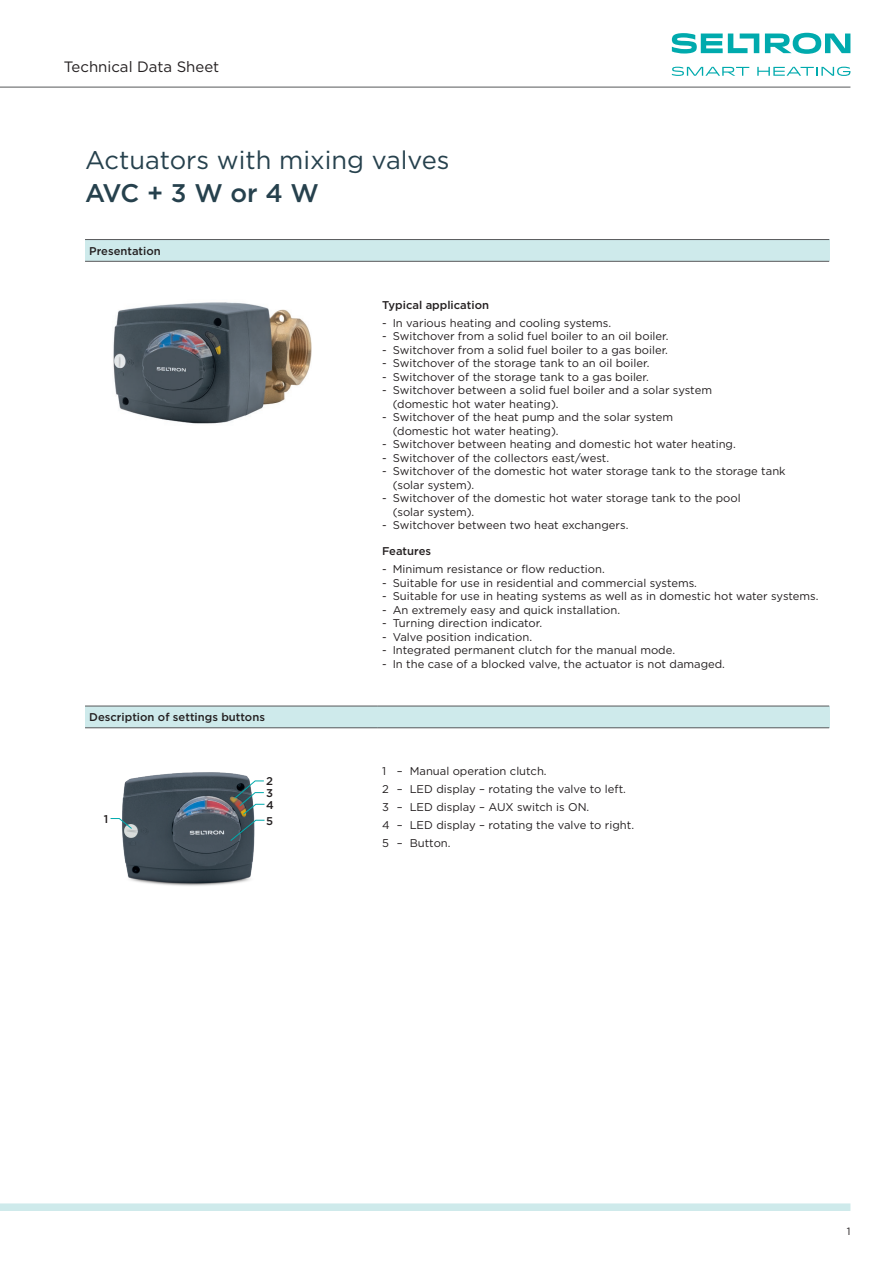
<style>
.page{position:relative;width:893px;height:1263px;background:#fff}
.page>*{position:absolute;margin:0;border:0;box-sizing:border-box;transform-origin:0 0}
.t1{font:25.5px "Gotham";color:#26414d}
.t2{font:500 25.5px "Gotham";color:#26414d}
.t3{font:15px "Gotham";color:#231f20}
.t4{font:11.25px/18px "Gotham";color:#231f20}
.t5{font:500 11.25px/11.7px "Gotham";color:#231f20;text-align:justify}
.t6{font:10.5px "Gotham";color:#231f20}
</style>
<div class="page">
<hr style="left:0;top:87px;width:850px;height:1px;background:#57585a">
<div style="left:0;top:1203px;width:850px;height:8px;background:#ceeaeb"></div>
<svg style="left:765px;top:33px;width:85px;height:21px"></svg>
<svg style="left:672px;top:33px;width:87px;height:21px"></svg>
<svg style="left:672px;top:67px;width:77px;height:9px"></svg>
<svg style="left:757px;top:67px;width:93px;height:9px"></svg>
<div style="left:85px;top:240px;width:744px;height:21px;background:#ceeaeb"></div>
<hr style="left:85px;top:239px;width:744px;height:1px;background:#57585a">
<hr style="left:85px;top:261px;width:744px;height:1px;background:#57585a">
<div style="left:85px;top:706px;width:744px;height:22px;background:#ceeaeb"></div>
<hr style="left:85px;top:706px;width:293px;height:1px;background:#57585a">
<hr style="left:378px;top:706px;width:451px;height:1px;background:#57585a">
<hr style="left:85px;top:727px;width:293px;height:1px;background:#57585a">
<hr style="left:378px;top:727px;width:451px;height:1px;background:#57585a">
<img style="left:122px;top:772px;width:133px;height:114px">
<svg style="left:110px;top:818px;width:23px;height:11px"></svg>
<svg style="left:229px;top:780px;width:36px;height:62px"></svg>
<img style="left:113px;top:302px;width:199px;height:122px">
<h2 class="t3" style="left:64px;top:57px;width:157px">Technical Data Sheet</h2>
<h1 class="t1" style="left:85px;top:144px;width:366px">Actuators with mixing valves</h1>
<h1 class="t2" style="left:85px;top:177px;width:235px">AVC + 3 W or 4 W</h1>
<p class="t5" style="left:89px;top:245px;width:73px">Presentation</p>
<p class="t5" style="left:89px;top:711px;width:177px">Description of settings buttons</p>
<p class="t5" style="left:104px;top:813px;width:6px">1</p>
<p class="t5" style="left:266px;top:775px;width:9px">2<br>3<br>4</p>
<p class="t5" style="left:266px;top:815px;width:9px">5</p>
<p class="t5" style="left:382px;top:299px;width:108px">Typical application</p>
<p class="t4" style="left:382px;top:313px;width:231px">- In various heating and cooling systems.</p>
<p class="t4" style="left:382px;top:327px;width:288px">- Switchover from a solid fuel boiler to an oil boiler.</p>
<p class="t4" style="left:382px;top:340px;width:287px">- Switchover from a solid fuel boiler to a gas boiler.</p>
<p class="t4" style="left:382px;top:354px;width:269px">- Switchover of the storage tank to an oil boiler.</p>
<p class="t4" style="left:382px;top:367px;width:268px">- Switchover of the storage tank to a gas boiler.</p>
<p class="t4" style="left:393px;top:383px;width:321px;line-height:13.5px;text-indent:-11px">- Switchover between a solid fuel boiler and a solar system (domestic hot water heating).</p>
<p class="t4" style="left:393px;top:410px;width:282px;line-height:13.5px;text-indent:-11px">- Switchover of the heat pump and the solar system (domestic hot water heating).</p>
<p class="t4" style="left:382px;top:435px;width:355px">- Switchover between heating and domestic hot water heating.</p>
<p class="t4" style="left:382px;top:448px;width:229px">- Switchover of the collectors east/west.</p>
<p class="t4" style="left:393px;top:464px;width:394px;line-height:13.5px;text-indent:-11px">- Switchover of the domestic hot water storage tank to the storage tank (solar system).</p>
<p class="t4" style="left:393px;top:491px;width:350px;line-height:13.5px;text-indent:-11px">- Switchover of the domestic hot water storage tank to the pool (solar system).</p>
<p class="t4" style="left:382px;top:516px;width:248px">- Switchover between two heat exchangers.</p>
<p class="t5" style="left:382px;top:545px;width:51px">Features</p>
<p class="t4" style="left:382px;top:560px;width:224px">- Minimum resistance or flow reduction.</p>
<p class="t4" style="left:382px;top:573px;width:316px">- Suitable for use in residential and commercial systems.</p>
<p class="t4" style="left:382px;top:587px;width:438px">- Suitable for use in heating systems as well as in domestic hot water systems.</p>
<p class="t4" style="left:382px;top:600px;width:240px">- An extremely easy and quick installation.</p>
<p class="t4" style="left:382px;top:614px;width:162px">- Turning direction indicator.</p>
<p class="t4" style="left:382px;top:627px;width:152px">- Valve position indication.</p>
<p class="t4" style="left:382px;top:641px;width:294px">- Integrated permanent clutch for the manual mode.</p>
<p class="t4" style="left:382px;top:654px;width:344px">- In the case of a blocked valve, the actuator is not damaged.</p>
<p class="t4" style="left:382px;top:762px;width:254px">1 – Manual operation clutch.<br>2 – LED display – rotating the valve to left.<br>3 – LED display – AUX switch is ON.<br>4 – LED display – rotating the valve to right.<br>5 – Button.</p>
<p class="t6" style="left:847px;top:1225px;width:5px">1</p>
</div>
